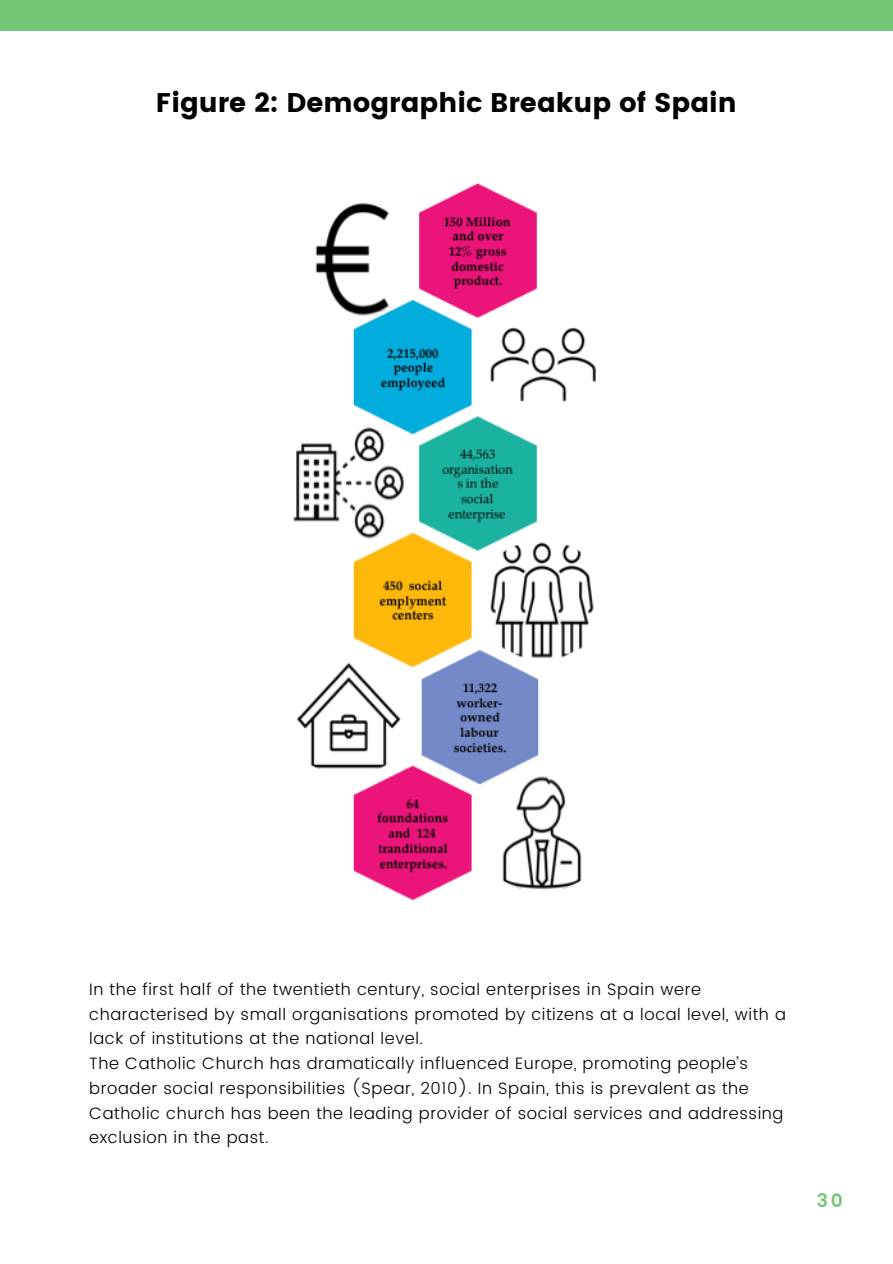
<style>
.page{position:relative;width:893px;height:1264px;background:#fff}
.page>*{position:absolute;margin:0;border:0;box-sizing:border-box;transform-origin:0 0}
.t1{font:27px "Poppins";color:#000}
.t2{font:600 18.75px "Poppins";color:#73c673}
.t3{font:300 16.5px/24.8px "Poppins";letter-spacing:.035em;color:#000}
</style>
<div class="page">
<div style="left:0;top:0;width:892px;height:31px;background:#73c673"></div>
<img style="left:293px;top:182px;width:303px;height:719px">
<h1 class="t1" style="left:156px;top:87px;width:582px">Figure 2: Demographic Breakup of Spain</h1>
<p class="t3" style="left:89px;top:976px;width:698px">In the first half of the twentieth century, social enterprises in Spain were characterised by small organisations promoted by citizens at a local level, with a lack of institutions at the national level.<br>The Catholic Church has dramatically influenced Europe, promoting people’s broader social responsibilities (Spear, 2010). In Spain, this is prevalent as the Catholic church has been the leading provider of social services and addressing exclusion in the past.</p>
<p class="t2" style="left:816px;top:1189px;width:27px">30</p>
</div>
